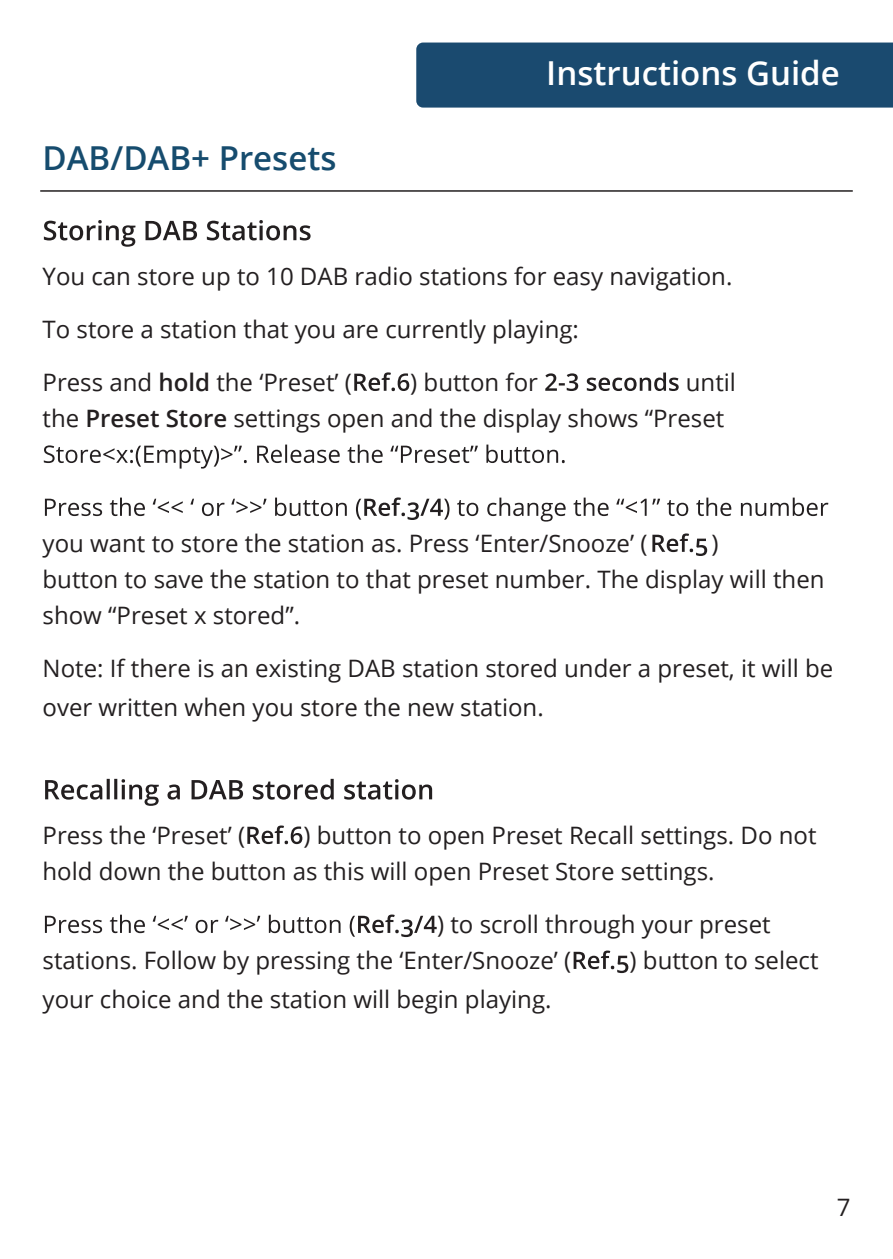
<style>
.page{position:relative;width:893px;height:1259px;background:#fff}
.page>*{position:absolute;margin:0;border:0;box-sizing:border-box;transform-origin:0 0}
.t1{font:600 33px "Open Sans";color:#fff}
.t2{font:600 33px "Open Sans";color:#164c6e}
.t3{font:24px/36px "Open Sans";color:#231f20}
.s1{font-weight:600}
</style>
<div class="page">
<div style="left:416px;top:43px;width:476px;height:65px;background:#1a4a6f"></div>
<hr style="left:40px;top:190px;width:812px;height:2px;background:#231f20">
<svg style="left:44px;top:220px;width:266px;height:27px"></svg>
<svg style="left:354px;top:372px;width:55px;height:19px"></svg>
<svg style="left:545px;top:372px;width:133px;height:19px"></svg>
<svg style="left:44px;top:444px;width:520px;height:24px"></svg>
<svg style="left:45px;top:497px;width:782px;height:24px"></svg>
<svg style="left:652px;top:533px;width:54px;height:23px"></svg>
<svg style="left:45px;top:779px;width:387px;height:27px"></svg>
<svg style="left:247px;top:825px;width:55px;height:19px"></svg>
<svg style="left:45px;top:914px;width:391px;height:23px"></svg>
<svg style="left:573px;top:950px;width:55px;height:23px"></svg>
<h1 class="t2" style="left:43px;top:145px;width:295px">DAB/DAB+ Presets</h1>
<h1 class="t1" style="left:546px;top:60px;width:295px">Instructions Guide</h1>
<p class="t3" style="left:43px;top:260px;width:691px">You can store up to 10 DAB radio stations for easy navigation.</p>
<p class="t3" style="left:43px;top:313px;width:537px">To store a station that you are currently playing:</p>
<p class="t3" style="left:43px;top:366px;width:311px">Press and <span class="s1">hold</span> the ‘Preset’ (</p>
<p class="t3" style="left:410px;top:366px;width:129px">) button for</p>
<p class="t3" style="left:43px;top:366px;width:694px;text-indent:643px">until the <span class="s1">Preset Store</span> settings open and the display shows “Preset</p>
<p class="t3" style="left:43px;top:527px;width:606px">you want to store the station as. Press ‘Enter/Snooze’ (</p>
<p class="t3" style="left:43px;top:527px;width:783px;text-indent:668px">)<br>button to save the station to that preset number. The display will then show “Preset x stored”.</p>
<p class="t3" style="left:43px;top:651px;width:791px;line-height:39px">Note: If there is an existing DAB station stored under a preset, it will be over written when you store the new station.</p>
<p class="t3" style="left:43px;top:819px;width:775px;text-indent:260px">) button to open Preset Recall settings. Do not hold down the button as this will open Preset Store settings.</p>
<p class="t3" style="left:43px;top:908px;width:729px;text-indent:394px">) to scroll through your preset stations. Follow by pressing the ‘Enter/Snooze’ (</p>
<p class="t3" style="left:43px;top:819px;width:204px">Press the ‘Preset’ (</p>
<p class="t3" style="left:629px;top:944px;width:190px">) button to select</p>
<p class="t3" style="left:43px;top:983px;width:510px">your choice and the station will begin playing.</p>
<p class="t3" style="left:836px;top:1192px;width:15px">7</p>
</div>
